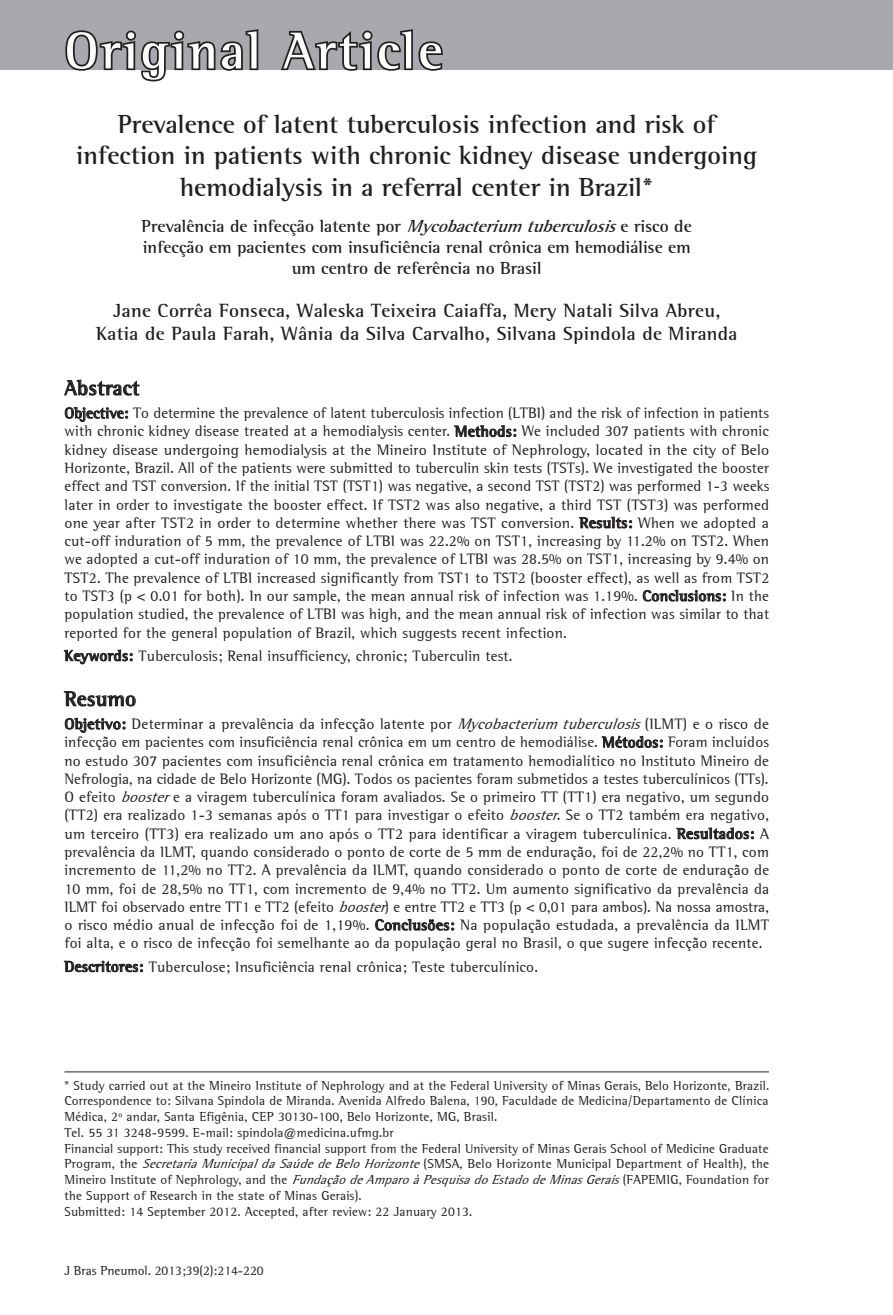
<style>
.page{position:relative;width:893px;height:1315px;background:#fff}
.page>*{position:absolute;margin:0;border:0;box-sizing:border-box;transform-origin:0 0}
.t1{font:700 52.5px "Libre Semi Serif S Si";letter-spacing:.05em;color:#fff}
.t2{font:700 26.25px/31.5px "Libre Semi Serif S Si";color:#231f20;text-align:center}
.t3{font:700 21px "Libre Semi Serif S Si";letter-spacing:.015em;color:#231f20}
.t4{font:700 19.25px/23.1px "Libre Semi Serif S Si";letter-spacing:.015em;color:#231f20;text-align:center}
.t5{font:700 17.5px/21px "Libre Semi Serif S Si";color:#231f20;text-align:center}
.t6{font:15.22px/18.2px "Libre Semi Serif S Si";letter-spacing:.015em;color:#231f20;text-align:justify}
.t7{font:13.12px/15.8px "Libre Semi Serif S Si";letter-spacing:.015em;color:#231f20}
.s1{font-style:italic}
.s2{font-weight:700}
</style>
<div class="page">
<div style="left:0;top:0;width:893px;height:70px;background:#a8a9ad"></div>
<svg style="left:65px;top:380px;width:74px;height:15px"></svg>
<svg style="left:65px;top:407px;width:63px;height:14px"></svg>
<svg style="left:455px;top:425px;width:61px;height:12px"></svg>
<svg style="left:579px;top:517px;width:53px;height:11px"></svg>
<svg style="left:643px;top:590px;width:83px;height:11px"></svg>
<svg style="left:64px;top:650px;width:69px;height:14px"></svg>
<svg style="left:64px;top:691px;width:71px;height:15px"></svg>
<svg style="left:65px;top:718px;width:60px;height:14px"></svg>
<svg style="left:602px;top:735px;width:61px;height:12px"></svg>
<svg style="left:677px;top:827px;width:77px;height:12px"></svg>
<svg style="left:376px;top:919px;width:78px;height:11px"></svg>
<svg style="left:64px;top:961px;width:79px;height:11px"></svg>
<hr style="left:64px;top:1071px;width:705px;height:1px;background:#231f20">
<svg style="left:65px;top:29px;width:194px;height:53px"></svg>
<svg style="left:281px;top:29px;width:162px;height:42px"></svg>
<h1 class="t1" style="left:64px;top:19px;width:380px">Original Article</h1>
<h2 class="t2" style="left:76px;top:108px;width:682px">Prevalence of latent tuberculosis infection and risk of infection in patients with chronic kidney disease undergoing hemodialysis in a referral center in Brazil*</h2>
<p class="t5" style="left:142px;top:215px;width:552px">Prevalência de infecção latente por <span class="s1">Mycobacterium tuberculosis</span>e risco de infecção em pacientes com insuficiência renal crônica em hemodiálise em um centro de referência no Brasil</p>
<p class="t4" style="left:96px;top:299px;width:643px">Jane Corrêa Fonseca, Waleska Teixeira Caiaffa, Mery Natali Silva Abreu,<br>Katia de Paula Farah, Wânia da Silva Carvalho, Silvana Spindola de Miranda</p>
<h3 class="t3" style="left:64px;top:375px;width:76px">Abstract</h3>
<p class="t6" style="left:64px;top:404px;width:706px"><span class="s2">Objective:</span> To determine the prevalence of latent tuberculosis infection (LTBI) and the risk of infection in patients with chronic kidney disease treated at a hemodialysis center. <span class="s2">Methods:</span> We included 307 patients with chronic kidney disease undergoing hemodialysis at the Mineiro Institute of Nephrology, located in the city of Belo Horizonte, Brazil. All of the patients were submitted to tuberculin skin tests (TSTs). We investigated the booster effect and TST conversion. If the initial TST (TST1) was negative, a second TST (TST2) was performed 1-3 weeks later in order to investigate the booster effect. If TST2 was also negative, a third TST (TST3) was performed one year after TST2 in order to determine whether there was TST conversion. <span class="s2">Results:</span> When we adopted a cut-off induration of 5 mm, the prevalence of LTBI was 22.2% on TST1, increasing by 11.2% on TST2. When we adopted a cut-off induration of 10 mm, the prevalence of LTBI was 28.5% on TST1, increasing by 9.4% on TST2. The prevalence of LTBI increased significantly from TST1 to TST2 (booster effect), as well as from TST2 to TST3 (p &lt; 0.01 for both). In our sample, the mean annual risk of infection was 1.19%. <span class="s2">Conclusions:</span> In the population studied, the prevalence of LTBI was high, and the mean annual risk of infection was similar to that reported for the general population of Brazil, which suggests recent infection.</p>
<p class="t6" style="left:64px;top:646px;width:450px"><span class="s2">Keywords:</span> Tuberculosis; Renal insufficiency, chronic; Tuberculin test.</p>
<h3 class="t3" style="left:64px;top:686px;width:73px">Resumo</h3>
<p class="t6" style="left:64px;top:714px;width:706px"><span class="s2">Objetivo:</span> Determinar a prevalência da infecção latente por <span class="s1">Mycobacterium tuberculosis</span>(ILMT) e o risco de infecção em pacientes com insuficiência renal crônica em um centro de hemodiálise. <span class="s2">Métodos:</span> Foram incluídos no estudo 307 pacientes com insuficiência renal crônica em tratamento hemodialítico no Instituto Mineiro de Nefrologia, na cidade de Belo Horizonte (MG). Todos os pacientes foram submetidos a testes tuberculínicos (TTs).<br>O efeito <span class="s1">booster</span>e a viragem tuberculínica foram avaliados. Se o primeiro TT (TT1) era negativo, um segundo (TT2) era realizado 1-3 semanas após o TT1 para investigar o efeito <span class="s1">booster</span>. Se o TT2 também era negativo, um terceiro (TT3) era realizado um ano após o TT2 para identificar a viragem tuberculínica. <span class="s2">Resultados:</span> A prevalência da ILMT, quando considerado o ponto de corte de 5 mm de enduração, foi de 22,2% no TT1, com incremento de 11,2% no TT2. A prevalência da ILMT, quando considerado o ponto de corte de enduração de 10 mm, foi de 28,5% no TT1, com incremento de 9,4% no TT2. Um aumento significativo da prevalência da ILMT foi observado entre TT1 e TT2 (efeito <span class="s1">booster</span>) e entre TT2 e TT3 (p &lt; 0,01 para ambos). Na nossa amostra, o risco médio anual de infecção foi de 1,19%. <span class="s2">Conclusões:</span> Na população estudada, a prevalência da ILMT foi alta, e o risco de infecção foi semelhante ao da população geral no Brasil, o que sugere infecção recente.</p>
<p class="t6" style="left:64px;top:957px;width:475px"><span class="s2">Descritores:</span> Tuberculose; Insuficiência renal crônica; Teste tuberculínico.</p>
<p class="t7" style="left:64px;top:1077px;width:706px">* Study carried out at the Mineiro Institute of Nephrology and at the Federal University of Minas Gerais, Belo Horizonte, Brazil.<br>Correspondence to: Silvana Spindola de Miranda. Avenida Alfredo Balena, 190, Faculdade de Medicina/Departamento de Clínica Médica, 2º andar, Santa Efigênia, CEP 30130-100, Belo Horizonte, MG, Brasil.<br>Tel. 55 31 3248-9599. E-mail: spindola@medicina.ufmg.br<br>Financial support: This study received financial support from the Federal University of Minas Gerais School of Medicine Graduate Program, the <span class="s1">SecretariaMunicipaldaSaúdedeBeloHorizonte</span>(SMSA, Belo Horizonte Municipal Department of Health), the Mineiro Institute of Nephrology, and the <span class="s1">FundaçãodeAmparoàPesquisadoEstadodeMinasGerais</span>(FAPEMIG, Foundation for the Support of Research in the state of Minas Gerais).<br>Submitted: 14 September 2012. Accepted, after review: 22 January 2013.</p>
<p class="t7" style="left:64px;top:1263px;width:201px">J Bras Pneumol. 2013;39(2):214-220</p>
</div>
